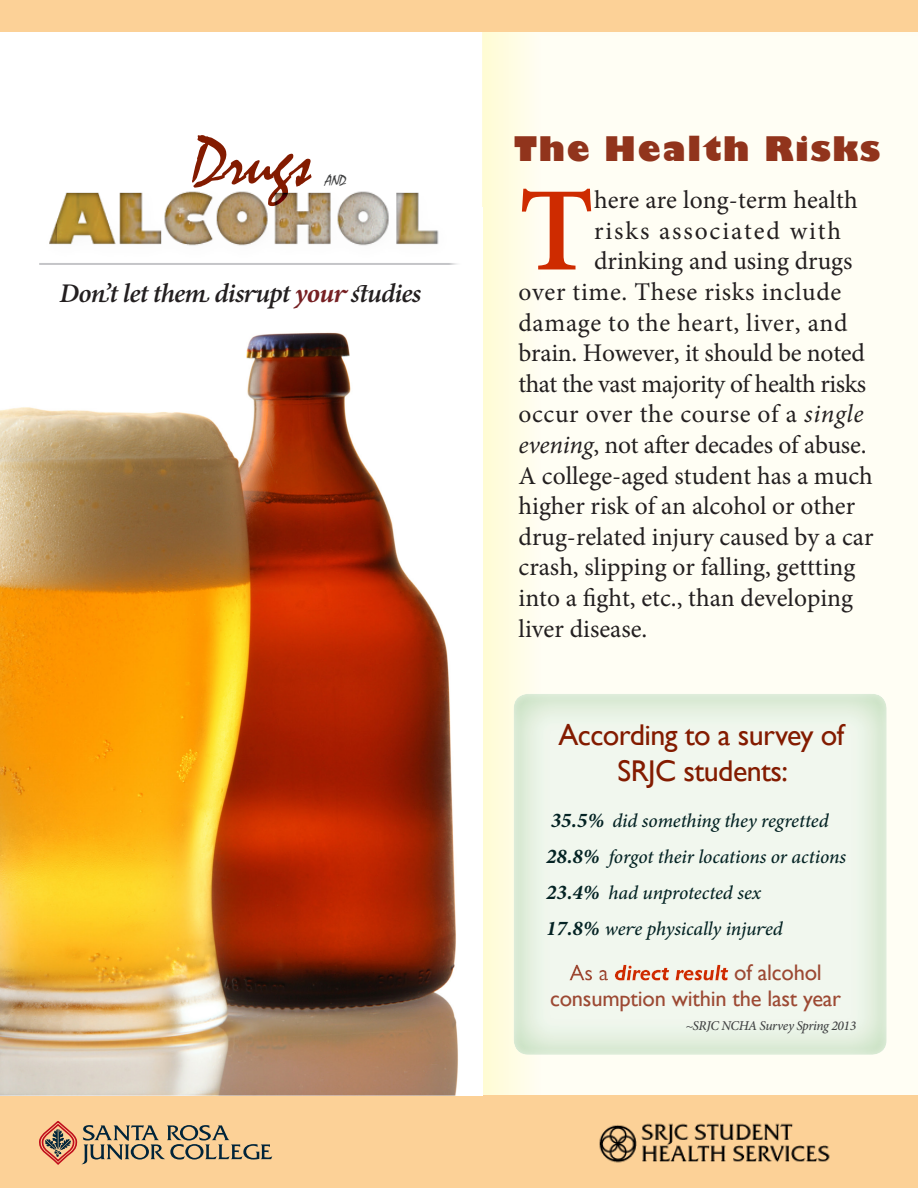
<style>
.page{position:relative;width:918px;height:1188px;background:#fff}
.page>*{position:absolute;margin:0;border:0;box-sizing:border-box;transform-origin:0 0}
.t1{font:600 119.7px "Minion Pro";color:#ce2b00}
.t2{font:72px "Mistral";color:#831b00}
.t3{font:800 33px "Gill Sans";letter-spacing:.05em;color:#91341c}
.t4{font:30px/36px "Gill Sans";letter-spacing:-.02em;color:#831b00;text-align:center}
.t5{font:italic 600 27px "Minion Pro";letter-spacing:-.025em;color:#231f20}
.t6{font:25.5px "Minion Pro";color:#231f20}
.t7{font:25.5px "Minion Pro";letter-spacing:.025em;color:#231f20}
.t8{font:25.5px "Minion Pro";letter-spacing:-.02em;color:#231f20}
.t9{font:25.5px "Minion Pro";letter-spacing:.075em;color:#231f20}
.t10{font:22.5px/26.1px "Gill Sans";letter-spacing:-.01em;color:#9c4933}
.t11{font:italic 500 19.5px/36px "Minion Pro";letter-spacing:-.005em;color:#042324}
.t12{font:15px "Mistral";color:#414243}
.t13{font:italic 500 13.5px "Minion Pro";letter-spacing:-.03em;color:#414243}
.s1{font-weight:700;color:#762023}
.s2{font-style:italic}
.s3{font-weight:700;font-size:21px}
</style>
<div class="page">
<div style="left:482px;top:0;width:436px;height:1188px;background:#fff101;opacity:.28"></div>
<div style="left:0;top:1096px;width:918px;height:92px;background:#fcd197"></div>
<div style="left:0;top:0;width:918px;height:32px;background:#fcd197"></div>
<img style="left:0;top:332px;width:458px;height:764px">
<div style="left:0;top:133px;width:522px;height:136px;background:#231f20;opacity:.75"></div>
<div style="left:38px;top:184px;width:415px;height:79px;background:#fff"></div>
<div style="left:34px;top:172px;width:416px;height:83px;background:#231f20;opacity:.75"></div>
<hr style="left:39px;top:263px;width:424px;height:1px;background:#bcbdc0">
<hr style="left:39px;top:264px;width:424px;height:1px;background:#bcbdc0">
<div style="left:508px;top:687px;width:389px;height:369px;background:#fff;opacity:.75"></div>
<svg style="left:39px;top:1121px;width:233px;height:43px"></svg>
<img style="left:599px;top:1123px;width:231px;height:40px">
<h2 class="t2" style="left:189px;top:118px;width:136px">Drugs</h2>
<p class="t12" style="left:325px;top:171px;width:25px">AND</p>
<p class="t5" style="left:59px;top:274px;width:363px">Don’t let them disrupt <span class="s1">your</span> studies</p>
<p class="t3" style="left:514px;top:129px;width:368px">The Health Risks</p>
<p class="t1" style="left:519px;top:148px;width:77px">T</p>
<p class="t6" style="left:594px;top:183px;width:265px">here are long-term health</p>
<p class="t9" style="left:594px;top:214px;width:248px">risks associated with</p>
<p class="t6" style="left:594px;top:244px;width:260px">drinking and using drugs</p>
<p class="t7" style="left:519px;top:275px;width:324px">over time. These risks include</p>
<p class="t7" style="left:519px;top:305px;width:331px">damage to the heart, liver, and</p>
<p class="t6" style="left:519px;top:336px;width:348px">brain. However, it should be noted</p>
<p class="t8" style="left:519px;top:367px;width:349px">that the vast majority of health risks</p>
<p class="t7" style="left:519px;top:397px;width:347px">occur over the course of a <span class="s2">single</span></p>
<p class="t6" style="left:519px;top:428px;width:349px"><span class="s2">evening</span>, not after decades of abuse.</p>
<p class="t6" style="left:519px;top:458px;width:356px">A college-aged student has a much</p>
<p class="t6" style="left:519px;top:489px;width:338px">higher risk of an alcohol or other</p>
<p class="t6" style="left:519px;top:520px;width:356px">drug-related injury caused by a car</p>
<p class="t6" style="left:519px;top:550px;width:338px">crash, slipping or falling, gettting</p>
<p class="t6" style="left:519px;top:581px;width:336px">into a fight, etc., than developing</p>
<p class="t6" style="left:519px;top:611px;width:130px">liver disease.</p>
<p class="t4" style="left:558px;top:717px;width:287px">According to a survey of<br>SRJC students:</p>
<p class="t11" style="left:546px;top:803px;width:301px"><span class="s3">35.5%</span> did something they regretted <span class="s3">28.8%</span> forgot their locations or actions <span class="s3">23.4%</span> had unprotected sex<br><span class="s3">17.8%</span> were physically injured</p>
<p class="t10" style="left:550px;top:960px;width:293px;text-indent:184px">of alcohol consumption within the last year</p>
<p class="t13" style="left:685px;top:1016px;width:172px">~SRJC NCHA Survey Spring 2013</p>
</div>
